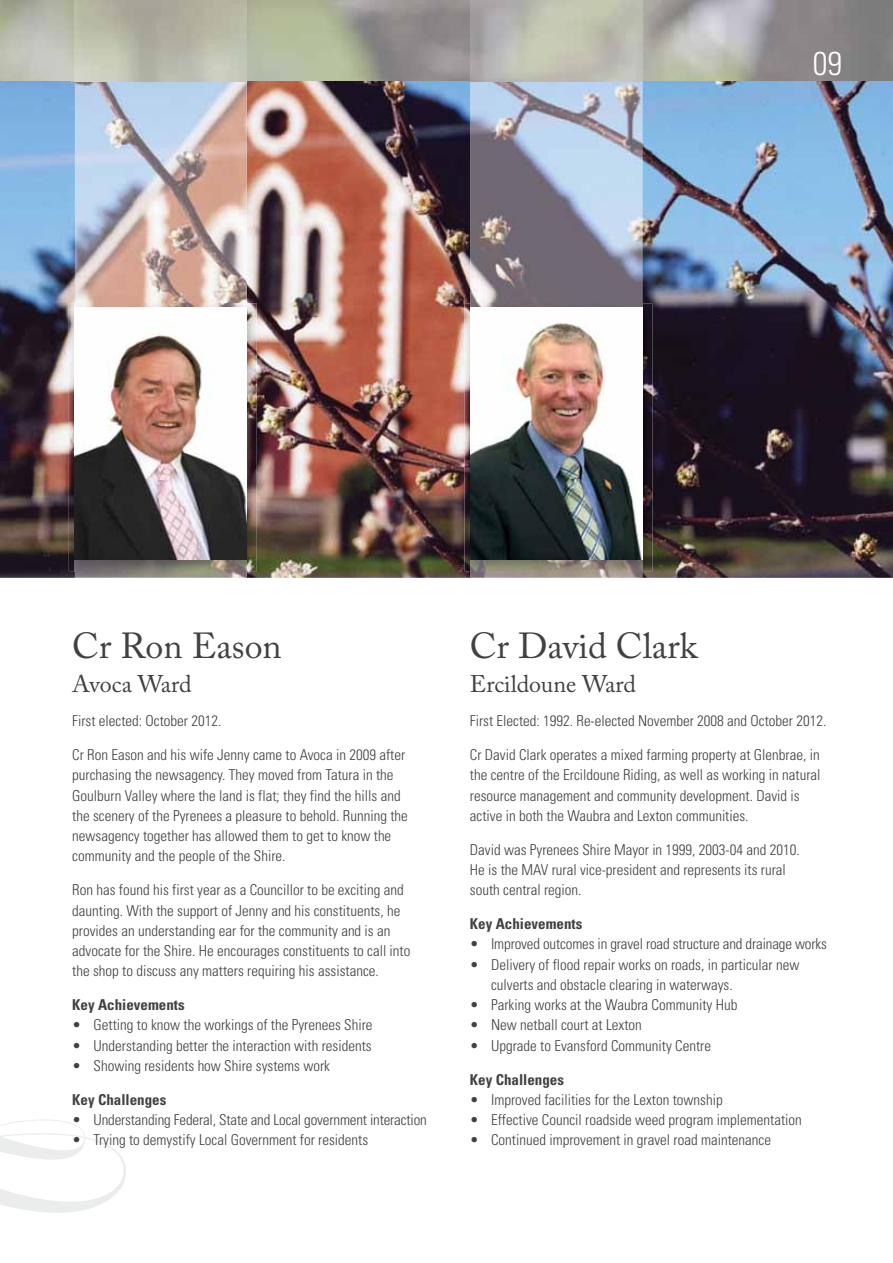
<style>
.page{position:relative;width:893px;height:1263px;background:#fff}
.page>*{position:absolute;margin:0;border:0;box-sizing:border-box;transform-origin:0 0}
.t1{font:36px "Adobe Caslon Pro";color:#414042}
.t2{font:300 condensed 33px "Univers";color:#fff}
.t3{font:24px "Adobe Caslon Pro";color:#414042}
.t4{font:300 condensed 15px/20.2px "Univers";color:#414042}
.t5{font:700 condensed 15px "Univers";color:#414042}
</style>
<div class="page">
<svg style="left:0;top:1120px;width:126px;height:93px"></svg>
<img style="left:0;top:0;width:893px;height:578px">
<img style="left:75px;top:0;width:172px;height:578px">
<img style="left:471px;top:0;width:171px;height:578px">
<img style="left:464px;top:303px;width:188px;height:268px">
<img style="left:471px;top:303px;width:171px;height:268px">
<img style="left:471px;top:308px;width:171px;height:251px">
<img style="left:69px;top:303px;width:188px;height:268px">
<img style="left:75px;top:303px;width:172px;height:268px">
<img style="left:75px;top:308px;width:172px;height:251px">
<h2 class="t2" style="left:813px;top:43px;width:31px">09</h2>
<h1 class="t1" style="left:72px;top:624px;width:211px">Cr Ron Eason</h1>
<h3 class="t3" style="left:72px;top:670px;width:121px">Avoca Ward</h3>
<p class="t4" style="left:72px;top:711px;width:151px">First elected: October 2012.</p>
<p class="t4" style="left:72px;top:744px;width:337px">Cr Ron Eason and his wife Jenny came to Avoca in 2009 after purchasing the newsagency. They moved from Tatura in the Goulburn Valley where the land is flat; they find the hills and the scenery of the Pyrenees a pleasure to behold. Running the newsagency together has allowed them to get to know the community and the people of the Shire.</p>
<p class="t4" style="left:72px;top:880px;width:340px">Ron has found his first year as a Councillor to be exciting and daunting. With the support of Jenny and his constituents, he provides an understanding ear for the community and is an advocate for the Shire. He encourages constituents to call into the shop to discuss any matters requiring his assistance.</p>
<p class="t5" style="left:72px;top:996px;width:114px">Key Achievements</p>
<p class="t4" style="left:72px;top:1015px;width:302px">• Getting to know the workings of the Pyrenees Shire</p>
<p class="t4" style="left:72px;top:1035px;width:301px">• Understanding better the interaction with residents</p>
<p class="t4" style="left:72px;top:1055px;width:259px">• Showing residents how Shire systems work</p>
<p class="t5" style="left:72px;top:1090px;width:96px">Key Challenges</p>
<p class="t4" style="left:72px;top:1109px;width:356px">• Understanding Federal, State and Local government interaction</p>
<p class="t4" style="left:72px;top:1130px;width:297px">• Trying to demystify Local Government for residents</p>
<h1 class="t1" style="left:470px;top:624px;width:229px">Cr David Clark</h1>
<h3 class="t3" style="left:470px;top:670px;width:167px">Ercildoune Ward</h3>
<p class="t4" style="left:470px;top:711px;width:358px">First Elected: 1992. Re-elected November 2008 and October 2012.</p>
<p class="t4" style="left:470px;top:744px;width:352px">Cr David Clark operates a mixed farming property at Glenbrae, in the centre of the Ercildoune Riding, as well as working in natural resource management and community development. David is active in both the Waubra and Lexton communities.</p>
<p class="t4" style="left:470px;top:839px;width:331px">David was Pyrenees Shire Mayor in 1999, 2003-04 and 2010.<br>He is the MAV rural vice-president and represents its rural south central region.</p>
<p class="t5" style="left:470px;top:915px;width:114px">Key Achievements</p>
<p class="t4" style="left:470px;top:934px;width:359px">• Improved outcomes in gravel road structure and drainage works</p>
<p class="t4" style="left:491px;top:954px;width:310px;text-indent:-21px">• Delivery of flood repair works on roads, in particular new culverts and obstacle clearing in waterways.</p>
<p class="t4" style="left:470px;top:994px;width:269px">• Parking works at the Waubra Community Hub</p>
<p class="t4" style="left:470px;top:1015px;width:174px">• New netball court at Lexton</p>
<p class="t4" style="left:470px;top:1035px;width:243px">• Upgrade to Evansford Community Centre</p>
<p class="t5" style="left:470px;top:1070px;width:96px">Key Challenges</p>
<p class="t4" style="left:470px;top:1089px;width:254px">• Improved facilities for the Lexton township</p>
<p class="t4" style="left:470px;top:1109px;width:333px">• Effective Council roadside weed program implementation</p>
<p class="t4" style="left:470px;top:1130px;width:303px">• Continued improvement in gravel road maintenance</p>
</div>
